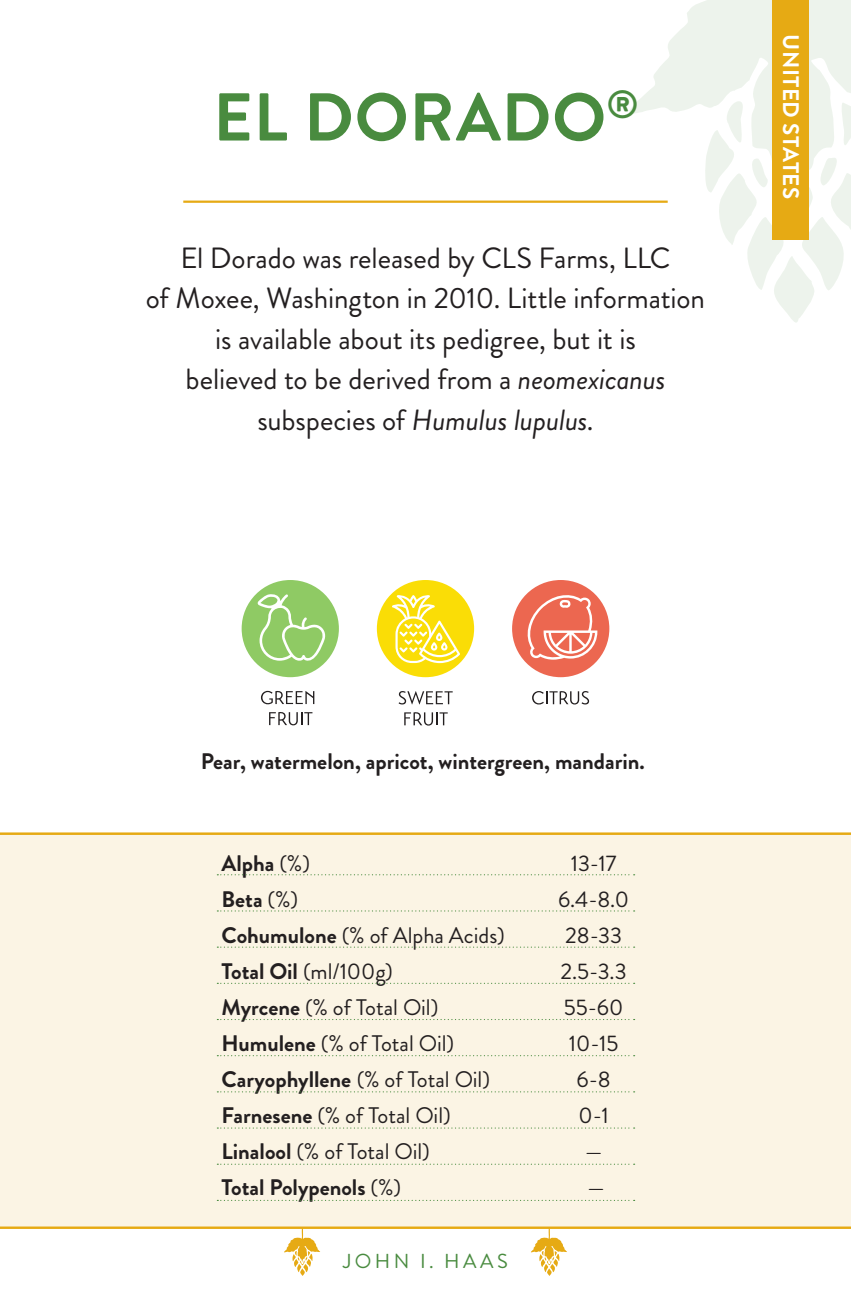
<style>
.page{position:relative;width:851px;height:1296px;background:#fff}
.page>*{position:absolute;margin:0;border:0;box-sizing:border-box;transform-origin:0 0}
.t1{font:700 67.5px "Brandon Grotesque";letter-spacing:.01em;color:#498b3f}
.t2{font:29.25px/40.5px "Brandon Grotesque";letter-spacing:-.005em;color:#231f20;text-align:center}
.t3{font:22.5px "Brandon Grotesque";color:#231f20}
.t4{font:700 22.5px "Brandon Grotesque";color:#231f20}
.t5{font:700 22.5px "Brandon Grotesque";letter-spacing:.02em;color:#fff}
.t6{font:20.25px "Brandon Grotesque";letter-spacing:.17em;color:#498b3f}
.s1{font-style:italic}
.s2{font-weight:400}
.s3{font-weight:700}
</style>
<div class="page">
<svg style="left:532px;top:691px;width:57px;height:14px"></svg>
<div style="left:512px;top:580px;width:97px;height:97px;background:#ec6750;border-radius:50%"></div>
<svg style="left:524px;top:592px;width:73px;height:68px"></svg>
<div style="left:0;top:833px;width:850px;height:394px;background:#fbf4e4"></div>
<svg style="left:531px;top:1229px;width:36px;height:47px"></svg>
<svg style="left:284px;top:1229px;width:36px;height:47px"></svg>
<hr style="left:0;top:833px;width:850px;height:2px;background:#e6aa14">
<svg style="left:629px;top:0;width:221px;height:322px"></svg>
<div style="left:772px;top:0;width:36px;height:240px;background:#e6aa14"></div>
<hr style="left:183px;top:201px;width:484px;height:2px;background:#e6aa14">
<svg style="left:398px;top:691px;width:54px;height:14px"></svg>
<svg style="left:404px;top:712px;width:43px;height:14px"></svg>
<div style="left:377px;top:580px;width:97px;height:97px;background:#fadd06;border-radius:50%"></div>
<svg style="left:392px;top:594px;width:68px;height:69px"></svg>
<svg style="left:261px;top:690px;width:53px;height:14px"></svg>
<svg style="left:269px;top:712px;width:43px;height:13px"></svg>
<div style="left:242px;top:580px;width:97px;height:97px;background:#8fca64;border-radius:50%"></div>
<svg style="left:257px;top:593px;width:68px;height:68px"></svg>
<hr style="left:0;top:1227px;width:850px;height:2px;background:#e6aa14">
<svg style="left:217px;top:874px;width:417px;height:1px"></svg>
<svg style="left:217px;top:910px;width:417px;height:2px"></svg>
<svg style="left:217px;top:947px;width:417px;height:1px"></svg>
<svg style="left:217px;top:983px;width:417px;height:1px"></svg>
<svg style="left:217px;top:1019px;width:417px;height:1px"></svg>
<svg style="left:217px;top:1055px;width:417px;height:1px"></svg>
<svg style="left:217px;top:1091px;width:417px;height:1px"></svg>
<svg style="left:217px;top:1127px;width:417px;height:2px"></svg>
<svg style="left:217px;top:1164px;width:417px;height:1px"></svg>
<svg style="left:217px;top:1200px;width:417px;height:1px"></svg>
<h1 class="t1" style="left:213px;top:70px;width:426px">EL DORADO<sup>®</sup></h1>
<p class="t2" style="left:146px;top:238px;width:560px">El Dorado was released by CLS Farms, LLC<br>of Moxee, Washington in 2010. Little information is available about its pedigree, but it is<br>believed to be derived from a <span class="s1">neomexicanus </span>subspecies of <span class="s1">Humulus lupulus</span>.</p>
<p class="t5" style="left:806px;top:34px;width:166px;rotate:90deg">UNITED STATES</p>
<p class="t4" style="left:201px;top:746px;width:445px">Pear, watermelon, apricot, wintergreen, mandarin.</p>
<p class="t4" style="left:221px;top:847px;width:90px">Alpha <span class="s2">(%)</span></p>
<p class="t3" style="left:570px;top:847px;width:47px">13-17</p>
<p class="t4" style="left:221px;top:883px;width:78px">Beta <span class="s2">(%)</span></p>
<p class="t3" style="left:558px;top:883px;width:73px">6.4-8.0</p>
<p class="t3" style="left:221px;top:919px;width:285px"><span class="s3">Cohumulone</span> (% of Alpha Acids)</p>
<p class="t3" style="left:565px;top:919px;width:58px">28-33</p>
<p class="t3" style="left:221px;top:955px;width:173px"><span class="s3">Total Oil</span> (ml/100g)</p>
<p class="t3" style="left:560px;top:955px;width:68px">2.5-3.3</p>
<p class="t3" style="left:221px;top:991px;width:218px"><span class="s3">Myrcene</span> (% of Total Oil)</p>
<p class="t3" style="left:564px;top:991px;width:61px">55-60</p>
<p class="t3" style="left:221px;top:1027px;width:234px"><span class="s3">Humulene</span> (% of Total Oil)</p>
<p class="t3" style="left:569px;top:1027px;width:51px">10-15</p>
<p class="t4" style="left:221px;top:1063px;width:270px">Caryophyllene <span class="s2">(% of Total Oil)</span></p>
<p class="t3" style="left:576px;top:1063px;width:36px">6-8</p>
<p class="t3" style="left:221px;top:1099px;width:231px"><span class="s3">Farnesene</span> (% of Total Oil)</p>
<p class="t3" style="left:578px;top:1099px;width:32px">0-1</p>
<p class="t3" style="left:221px;top:1135px;width:210px"><span class="s3">Linalool</span> (% of Total Oil)</p>
<p class="t3" style="left:584px;top:1135px;width:19px">—</p>
<p class="t4" style="left:221px;top:1171px;width:181px">Total Polypenols <span class="s2">(%)</span></p>
<p class="t3" style="left:587px;top:1171px;width:19px">—</p>
<p class="t6" style="left:343px;top:1247px;width:166px">JOHN I. HAAS</p>
</div>
